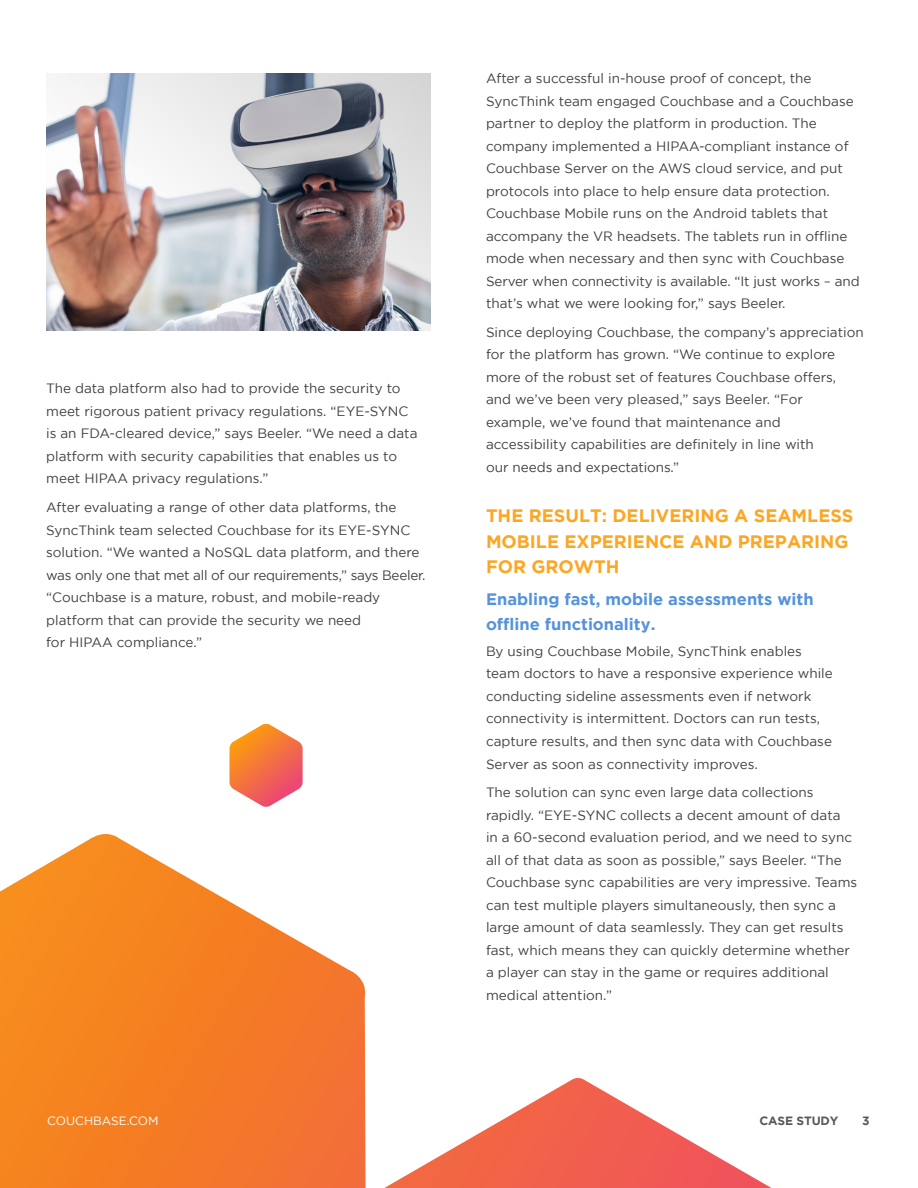
<style>
.page{position:relative;width:918px;height:1188px;background:#fff}
.page>*{position:absolute;margin:0;border:0;box-sizing:border-box;transform-origin:0 0}
.t1{font:700 18px/25.5px "Gotham";color:#fca624}
.t2{font:700 16.5px/25.5px "Gotham";color:#5593da}
.t3{font:13.5px/22.5px "Gotham";color:#414042}
.t4{font:12px "Gotham";color:#fff}
.t5{font:700 12px "Gotham";letter-spacing:-.01em;color:#58595b}
</style>
<div class="page">
<svg style="left:0;top:834px;width:771px;height:354px"></svg>
<svg style="left:230px;top:724px;width:73px;height:83px"></svg>
<img style="left:46px;top:73px;width:385px;height:258px">
<p class="t3" style="left:46px;top:377px;width:373px">The data platform also had to provide the security to meet rigorous patient privacy regulations. “EYE-SYNC is an FDA-cleared device,” says Beeler. “We need a data platform with security capabilities that enables us to meet HIPAA privacy regulations.”</p>
<p class="t3" style="left:46px;top:496px;width:381px">After evaluating a range of other data platforms, the SyncThink team selected Couchbase for its EYE-SYNC solution. “We wanted a NoSQL data platform, and there was only one that met all of our requirements,” says Beeler. “Couchbase is a mature, robust, and mobile-ready platform that can provide the security we need<br>for HIPAA compliance.”</p>
<p class="t3" style="left:486px;top:67px;width:375px">After a successful in-house proof of concept, the SyncThink team engaged Couchbase and a Couchbase partner to deploy the platform in production. The company implemented a HIPAA-compliant instance of Couchbase Server on the AWS cloud service, and put protocols into place to help ensure data protection.<br>Couchbase Mobile runs on the Android tablets that accompany the VR headsets. The tablets run in offline mode when necessary and then sync with Couchbase Server when connectivity is available. “It just works – and that’s what we were looking for,” says Beeler.</p>
<p class="t3" style="left:486px;top:320px;width:379px">Since deploying Couchbase, the company’s appreciation for the platform has grown. “We continue to explore more of the robust set of features Couchbase offers, and we’ve been very pleased,” says Beeler. “For example, we’ve found that maintenance and accessibility capabilities are definitely in line with<br>our needs and expectations.”</p>
<h1 class="t1" style="left:486px;top:503px;width:369px">THE RESULT: DELIVERING A SEAMLESS<br>MOBILE EXPERIENCE AND PREPARING<br>FOR GROWTH</h1>
<p class="t2" style="left:486px;top:586px;width:329px">Enabling fast, mobile assessments with offline functionality.</p>
<p class="t3" style="left:486px;top:640px;width:348px">By using Couchbase Mobile, SyncThink enables team doctors to have a responsive experience while conducting sideline assessments even if network connectivity is intermittent. Doctors can run tests, capture results, and then sync data with Couchbase Server as soon as connectivity improves.</p>
<p class="t3" style="left:486px;top:781px;width:373px">The solution can sync even large data collections rapidly. “EYE-SYNC collects a decent amount of data<br>in a 60-second evaluation period, and we need to sync all of that data as soon as possible,” says Beeler. “The Couchbase sync capabilities are very impressive. Teams can test multiple players simultaneously, then sync a large amount of data seamlessly. They can get results fast, which means they can quickly determine whether a player can stay in the game or requires additional medical attention.”</p>
<p class="t4" style="left:47px;top:1114px;width:113px">COUCHBASE.COM</p>
<p class="t5" style="left:759px;top:1114px;width:81px">CASE STUDY</p>
<p class="t5" style="left:862px;top:1114px;width:9px">3</p>
</div>
